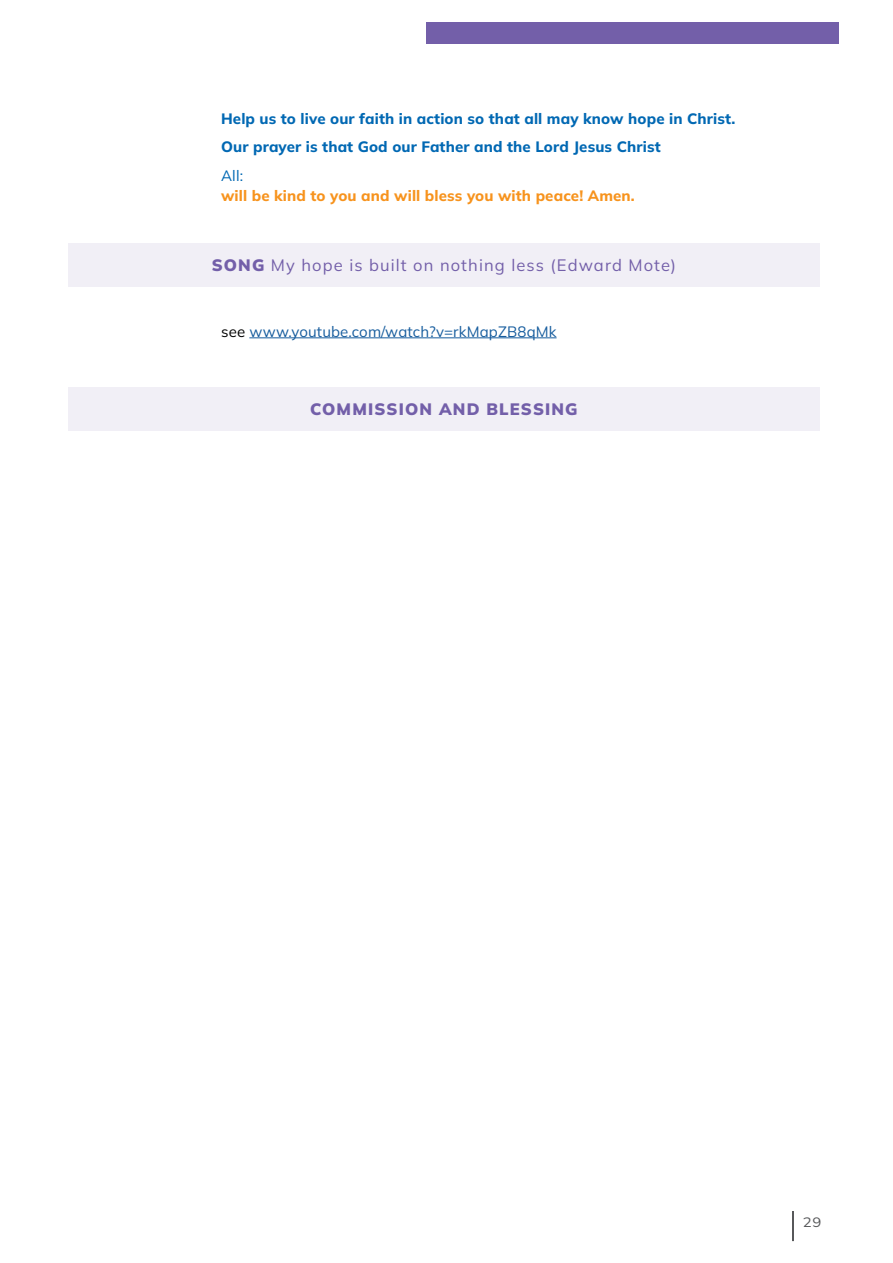
<style>
.page{position:relative;width:893px;height:1263px;background:#fff}
.page>*{position:absolute;margin:0;border:0;box-sizing:border-box;transform-origin:0 0}
.Subtitle{font:16.5px "Mulish";letter-spacing:.07em;color:#735fa9}
.Subtitle-2{font:900 16.5px "Mulish";letter-spacing:.07em;color:#735fa9}
.t1{font:800 15px "Mulish";letter-spacing:.01em;color:#0168b3}
.t2{font:800 15px/20.2px "Mulish";letter-spacing:.01em;color:#f7931d}
.t3{font:15px "Mulish";letter-spacing:.01em;color:#175d9e}
.t4{font:13.5px "Mulish";color:#57585a;scale:1.1 1}
.s1{font-weight:400;color:#0168b3}
.s2{font-weight:900}
.s3{color:#000}
</style>
<div class="page">
<hr style="left:792px;top:1212px;width:2px;height:51px;background:#57585a">
<div style="left:427px;top:22px;width:412px;height:22px;background:#735fa9"></div>
<hr style="left:249px;top:337px;width:308px;height:1px;background:#175d9e">
<div style="left:68px;top:243px;width:752px;height:44px;background:#f1eff6"></div>
<div style="left:68px;top:387px;width:752px;height:44px;background:#f1eff6"></div>
<p class="t1" style="left:221px;top:108px;width:516px">Help us to live our faith in action so that all may know hope in Christ.</p>
<p class="t1" style="left:221px;top:137px;width:441px">Our prayer is that God our Father and the Lord Jesus Christ</p>
<p class="t2" style="left:221px;top:165px;width:415px"><span class="s1">All:<br></span>will be kind to you and will bless you with peace! Amen.</p>
<p class="Subtitle" style="left:212px;top:254px;width:466px"><span class="s2">SONG</span> My hope is built on nothing less (Edward Mote)</p>
<p class="t3" style="left:221px;top:321px;width:337px"><span class="s3">see</span> www.youtube.com/watch?v=rkMapZB8qMk</p>
<p class="Subtitle-2" style="left:310px;top:398px;width:269px">COMMISSION AND BLESSING</p>
<p class="t4" style="left:803px;top:1213px;width:18px">29</p>
</div>
